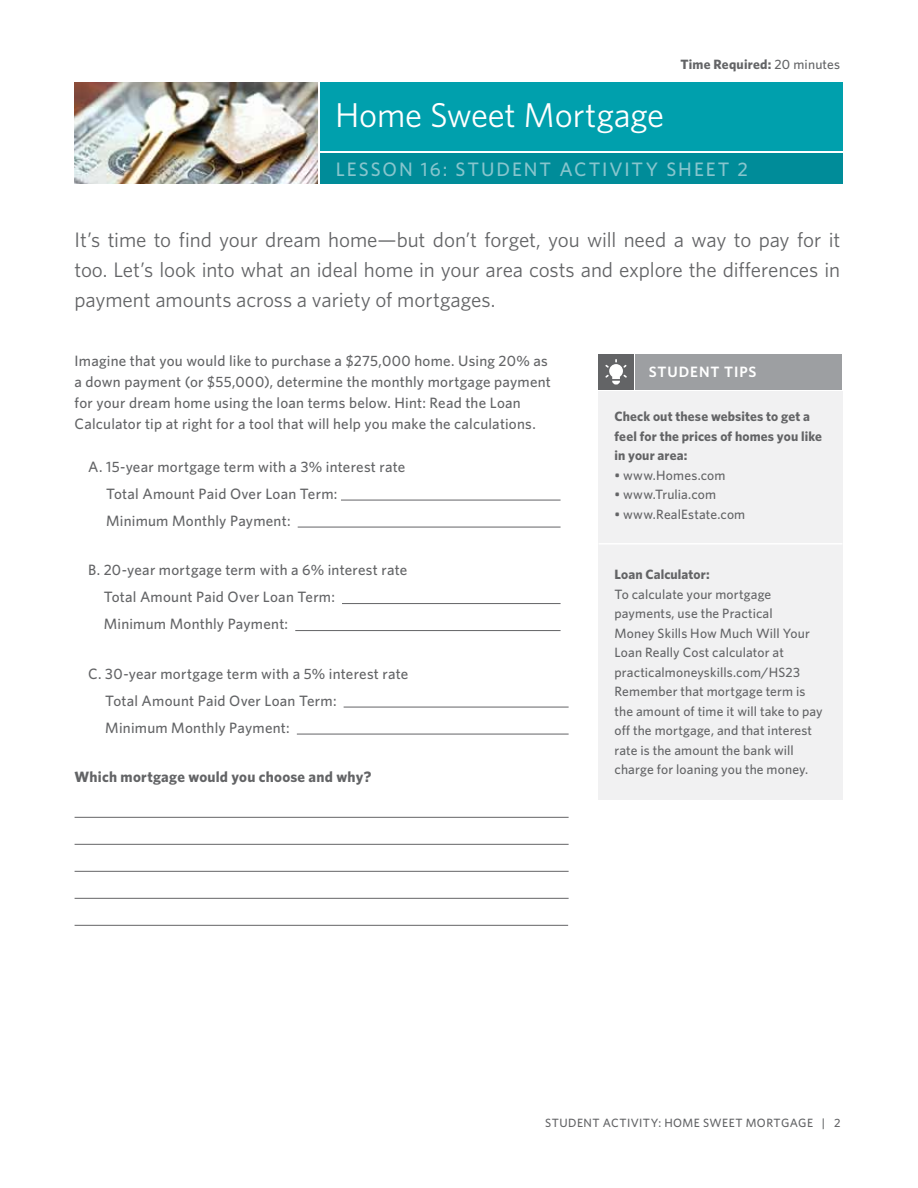
<style>
.page{position:relative;width:918px;height:1188px;background:#fff}
.page>*{position:absolute;margin:0;border:0;box-sizing:border-box;transform-origin:0 0}
.t1{font:34.5px "Whitney";letter-spacing:-.005em;color:#fff}
.t2{font:21px/30px "Whitney";letter-spacing:-.005em;color:#636466;text-align:justify}
.t3{font:500 19.5px "Whitney";letter-spacing:.095em;color:#87c5cd}
.t4{font:500 15px/27px "Whitney";letter-spacing:.015em;color:#636466}
.t5{font:700 15px "Whitney";letter-spacing:.015em;color:#636466}
.t6{font:600 15px "Whitney";letter-spacing:.06em;color:#fff}
.t7{font:500 13.5px/19.5px "Whitney";letter-spacing:.01em;color:#636466}
.t8{font:700 13.5px/19.5px "Whitney";letter-spacing:.01em;color:#636466}
.t9{font:500 12px "Whitney";letter-spacing:.035em;color:#636466}
.s1{font-weight:500}
</style>
<div class="page">
<img style="left:74px;top:82px;width:243px;height:102px">
<div style="left:320px;top:82px;width:523px;height:69px;background:#00a0ad"></div>
<div style="left:320px;top:153px;width:523px;height:30px;background:#008c99"></div>
<hr style="left:341px;top:500px;width:220px;height:1px;background:#636466">
<hr style="left:298px;top:527px;width:263px;height:1px;background:#636466">
<hr style="left:342px;top:603px;width:219px;height:1px;background:#636466">
<hr style="left:295px;top:630px;width:266px;height:1px;background:#636466">
<hr style="left:344px;top:707px;width:225px;height:1px;background:#636466">
<hr style="left:297px;top:734px;width:272px;height:1px;background:#636466">
<hr style="left:75px;top:817px;width:494px;height:1px;background:#636466">
<hr style="left:75px;top:844px;width:494px;height:1px;background:#636466">
<hr style="left:75px;top:871px;width:494px;height:1px;background:#636466">
<hr style="left:75px;top:898px;width:494px;height:1px;background:#636466">
<hr style="left:75px;top:925px;width:493px;height:1px;background:#636466">
<div style="left:598px;top:391px;width:244px;height:408px;background:#f1f1f2"></div>
<div style="left:598px;top:354px;width:36px;height:35px;background:#636466"></div>
<div style="left:635px;top:354px;width:207px;height:36px;background:#9d9fa2"></div>
<svg style="left:605px;top:359px;width:22px;height:26px"></svg>
<hr style="left:599px;top:543px;width:243px;height:2px;background:#fff">
<p class="t8" style="left:680px;top:54px;width:161px">Time Required: <span class="s1">20 minutes</span></p>
<h1 class="t1" style="left:335px;top:92px;width:331px">Home Sweet Mortgage</h1>
<h3 class="t3" style="left:336px;top:156px;width:414px">LESSON 16: STUDENT ACTIVITY SHEET 2</h3>
<h2 class="t2" style="left:75px;top:224px;width:767px">It’s time to find your dream home—but don’t forget, you will need a way to pay for it too. Let’s look into what an ideal home in your area costs and explore the differences in payment amounts across a variety of mortgages.</h2>
<p class="t4" style="left:75px;top:350px;width:478px;line-height:21px">Imagine that you would like to purchase a $275,000 home. Using 20% as a down payment (or $55,000), determine the monthly mortgage payment for your dream home using the loan terms below. Hint: Read the Loan Calculator tip at right for a tool that will help you make the calculations.</p>
<p class="t4" style="left:106px;top:453px;width:301px;text-indent:-18px">A. 15-year mortgage term with a 3% interest rate<br>Total Amount Paid Over Loan Term:<br>Minimum Monthly Payment:</p>
<p class="t4" style="left:104px;top:556px;width:305px;text-indent:-16px">B. 20-year mortgage term with a 6% interest rate<br>Total Amount Paid Over Loan Term:<br>Minimum Monthly Payment:</p>
<p class="t4" style="left:105px;top:660px;width:305px;text-indent:-17px">C. 30-year mortgage term with a 5% interest rate<br>Total Amount Paid Over Loan Term:<br>Minimum Monthly Payment:</p>
<p class="t5" style="left:75px;top:767px;width:298px">Which mortgage would you choose and why?</p>
<p class="t6" style="left:649px;top:362px;width:41px">STUDEN</p>
<p class="t6" style="left:710px;top:362px;width:46px">T TIPS</p>
<p class="t8" style="left:615px;top:406px;width:209px">Check out these websites to get a feel for the prices of homes you like in your area:</p>
<p class="t7" style="left:615px;top:465px;width:113px">• www.Homes.com</p>
<p class="t7" style="left:615px;top:484px;width:103px">• www.Trulia.com</p>
<p class="t7" style="left:615px;top:504px;width:132px">• www.RealEstate.com</p>
<p class="t8" style="left:615px;top:565px;width:97px">Loan Calculator:</p>
<p class="t7" style="left:615px;top:584px;width:210px">To calculate your mortgage payments, use the Practical<br>Money Skills How Much Will Your<br>Loan Really Cost calculator at practicalmoneyskills.com/HS23<br>Remember that mortgage term is the amount of time it will take to pay off the mortgage, and that interest rate is the amount the bank will charge for loaning you the money.</p>
<p class="t9" style="left:545px;top:1115px;width:9px">student</p>
<p class="t9" style="left:603px;top:1115px;width:8px">activit</p>
<p class="t9" style="left:651px;top:1115px;width:68px">y: Home Sweet</p>
<p class="t9" style="left:746px;top:1115px;width:30px">Mortgage</p>
<p class="t9" style="left:822px;top:1115px;width:20px">| 2</p>
</div>
